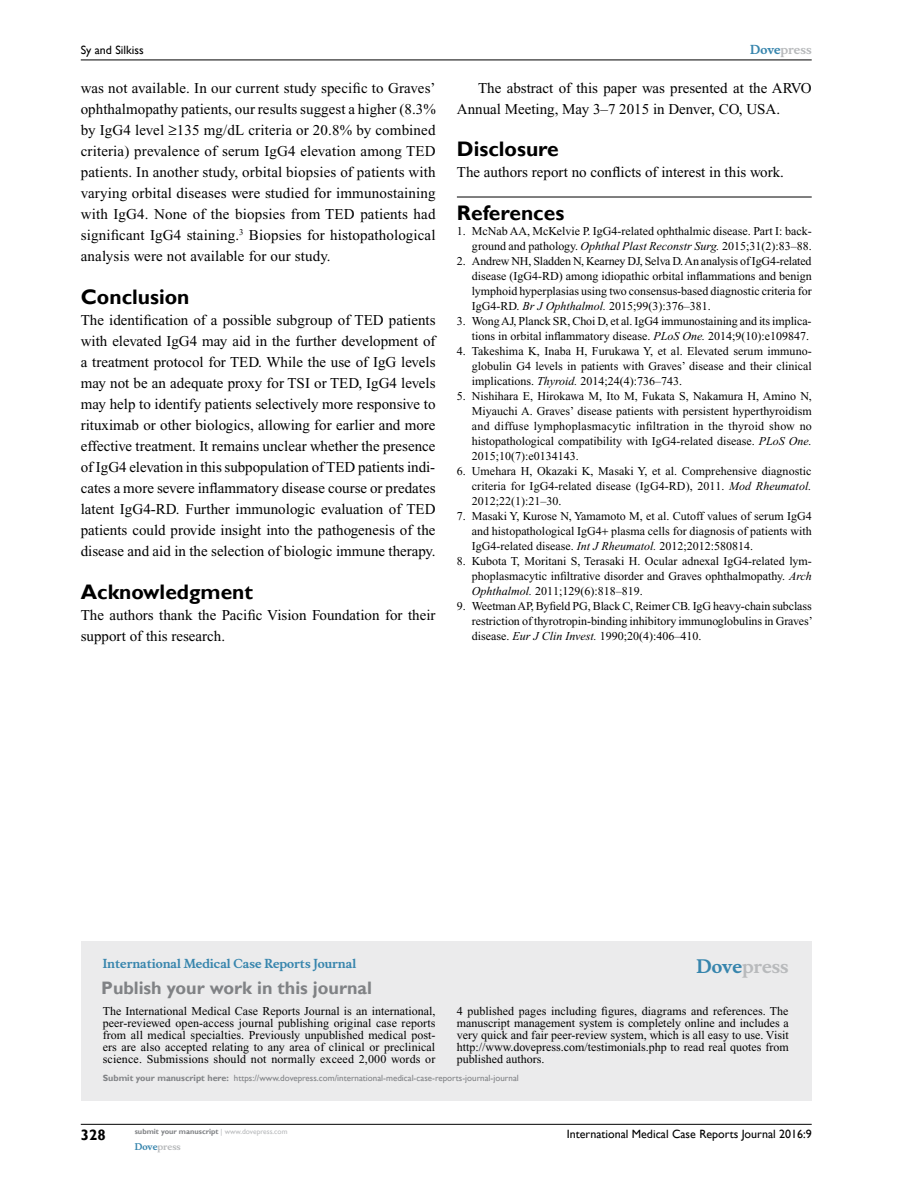
<style>
.page{position:relative;width:918px;height:1188px;background:#fff}
.page>*{position:absolute;margin:0;border:0;box-sizing:border-box;transform-origin:0 0}
.t1{font:700 21px "Gill Sans";color:#000}
.t2{font:700 18px "Gill Sans";color:#808285}
.t3{font:700 18px "Musee";color:#b8babc}
.t4{font:15px/21px "Times New Roman";color:#000;text-align:justify}
.t5{font:700 15px "Gill Sans";color:#000}
.t6{font:12px/15px "Times New Roman";color:#000;text-align:justify}
.t7{font:12px "Gill Sans";color:#000}
.t8{font:700 12px "Musee";color:#3785ad}
.t9{font:700 12px "Musee";color:#b8babc}
.t10{font:9px "Gill Sans";color:#808285}
.t11{font:700 9px "Musee";color:#b8babc}
.t12{font:700 7.5px "Gill Sans";color:#808285}
.s1{color:#3785ad}
.s2{font-style:italic}
.s3{font-weight:700}
.s4{font-weight:400;color:#b8babc}
</style>
<div class="page">
<div style="left:81px;top:941px;width:731px;height:160px;background:#ebebec"></div>
<hr style="left:81px;top:1124px;width:731px;height:1px;background:#000">
<hr style="left:81px;top:60px;width:731px;height:1px;background:#000">
<hr style="left:457px;top:197px;width:355px;height:1px;background:#000">
<p class="t7" style="left:81px;top:43px;width:65px">Sy and Silkiss</p>
<p class="t4" style="left:81px;top:77px;width:357px">was not available. In our current study specific to Graves’ ophthalmopathy patients, our results suggest a higher (8.3% by IgG4 level ≥135 mg/dL criteria or 20.8% by combined criteria) prevalence of serum IgG4 elevation among TED patients. In another study, orbital biopsies of patients with varying orbital diseases were studied for immunostaining with IgG4. None of the biopsies from TED patients had significant IgG4 staining.<sup>3</sup> Biopsies for histopathological analysis were not available for our study.</p>
<h1 class="t1" style="left:81px;top:284px;width:110px">Conclusion</h1>
<p class="t4" style="left:81px;top:309px;width:356px">The identification of a possible subgroup of TED patients with elevated IgG4 may aid in the further development of a treatment protocol for TED. While the use of IgG levels may not be an adequate proxy for TSI or TED, IgG4 levels may help to identify patients selectively more responsive to rituximab or other biologics, allowing for earlier and more effective treatment. It remains unclear whether the presence of IgG4 elevation in this subpopulation of TED patients indi&shy;cates a more severe inflammatory disease course or predates latent IgG4-RD. Further immunologic evaluation of TED patients could provide insight into the pathogenesis of the disease and aid in the selection of biologic immune therapy.</p>
<h1 class="t1" style="left:81px;top:579px;width:174px">Acknowledgment</h1>
<p class="t4" style="left:81px;top:604px;width:356px">The authors thank the Pacific Vision Foundation for their support of this research.</p>
<p class="t9" style="left:750px;top:43px;width:63px"><span class="s1">Dove</span>press</p>
<p class="t4" style="left:457px;top:77px;width:356px;text-indent:21px">The abstract of this paper was presented at the ARVO<br>Annual Meeting, May 3–7 2015 in Denver, CO, USA.</p>
<h1 class="t1" style="left:457px;top:136px;width:103px">Disclosure</h1>
<p class="t4" style="left:457px;top:161px;width:329px">The authors report no conflicts of interest in this work.</p>
<h1 class="t1" style="left:457px;top:200px;width:109px">References</h1>
<p class="t6" style="left:457px;top:224px;width:356px;text-align:right">1. McNab AA, McKelvie P. IgG4-related ophthalmic disease. Part I: back&shy;ground and pathology. <span class="s2">Ophthal Plast Reconstr Surg.</span> 2015;31(2):83–88.</p>
<p class="t6" style="left:472px;top:254px;width:341px;text-indent:-15px">2. Andrew NH, Sladden N, Kearney DJ, Selva D. An analysis of IgG4-related disease (IgG4-RD) among idiopathic orbital inflammations and benign lymphoid hyperplasias using two consensus-based diagnostic criteria for IgG4-RD. <span class="s2">Br J Ophthalmol.</span> 2015;99(3):376–381.</p>
<p class="t6" style="left:457px;top:314px;width:356px;text-align:right">3. Wong AJ, Planck SR, Choi D, et al. IgG4 immunostaining and its implica&shy;tions in orbital inflammatory disease. <span class="s2">PLoS One.</span> 2014;9(10):e109847.</p>
<p class="t6" style="left:472px;top:344px;width:341px;text-indent:-15px">4. Takeshima K, Inaba H, Furukawa Y, et al. Elevated serum immuno&shy;globulin G4 levels in patients with Graves’ disease and their clinical implications. <span class="s2">Thyroid.</span> 2014;24(4):736–743.</p>
<p class="t6" style="left:472px;top:389px;width:342px;text-indent:-15px">5. Nishihara E, Hirokawa M, Ito M, Fukata S, Nakamura H, Amino N, Miyauchi A. Graves’ disease patients with persistent hyperthyroidism and diffuse lymphoplasmacytic infiltration in the thyroid show no histopathological compatibility with IgG4-related disease. <span class="s2">PLoS One.<br></span>2015;10(7):e0134143.</p>
<p class="t6" style="left:472px;top:464px;width:341px;text-indent:-15px">6. Umehara H, Okazaki K, Masaki Y, et al. Comprehensive diagnostic criteria for IgG4-related disease (IgG4-RD), 2011. <span class="s2">Mod Rheumatol.<br></span>2012;22(1):21–30.</p>
<p class="t6" style="left:472px;top:509px;width:341px;text-indent:-15px">7. Masaki Y, Kurose N, Yamamoto M, et al. Cutoff values of serum IgG4 and histopathological IgG4 plasma cells for diagnosis of patients with IgG4-related disease. <span class="s2">Int J Rheumatol.</span> 2012;2012:580814.</p>
<p class="t6" style="left:472px;top:554px;width:341px;text-indent:-15px">8. Kubota T, Moritani S, Terasaki H. Ocular adnexal IgG4-related lym&shy;phoplasmacytic infiltrative disorder and Graves ophthalmopathy. <span class="s2">Arch Ophthalmol.</span> 2011;129(6):818–819.</p>
<p class="t6" style="left:472px;top:599px;width:342px;text-indent:-15px">9. Weetman AP, Byfield PG, Black C, Reimer CB. IgG heavy-chain subclass restriction of thyrotropin-binding inhibitory immunoglobulins in Graves’ disease. <span class="s2">Eur J Clin Invest.</span> 1990;20(4):406–410.</p>
<p class="t8" style="left:103px;top:956px;width:255px">International Medical Case Reports Journal</p>
<h2 class="t2" style="left:101px;top:977px;width:272px">Publish your work in this journal</h2>
<h2 class="t3" style="left:697px;top:955px;width:94px"><span class="s1">Dove</span>press</h2>
<p class="t6" style="left:103px;top:1005px;width:334px;line-height:12px">The International Medical Case Reports Journal is an international, peer-reviewed open-access journal publishing original case reports from all medical specialties. Previously unpublished medical post&shy;ers are also accepted relating to any area of clinical or preclinical science. Submissions should not normally exceed 2,000 words or</p>
<p class="t6" style="left:457px;top:1005px;width:333px;line-height:12px">4 published pages including figures, diagrams and references. The manuscript management system is completely online and includes a very quick and fair peer-review system, which is all easy to use. Visit http://www.dovepress.com/testimonials.php to read real quotes from published authors.</p>
<p class="t10" style="left:103px;top:1072px;width:418px"><span class="s3">Submit your manuscript here:</span> https://www.dovepress.com/international-medical-case-reports-journal-journal</p>
<p class="t5" style="left:81px;top:1126px;width:26px">328</p>
<p class="t12" style="left:135px;top:1127px;width:154px">submit your manuscript <span class="s4">| www.dovepress.com</span></p>
<p class="t11" style="left:135px;top:1141px;width:48px"><span class="s1">Dove</span>press</p>
<p class="t7" style="left:567px;top:1127px;width:246px">International Medical Case Reports Journal 2016:9</p>
</div>
